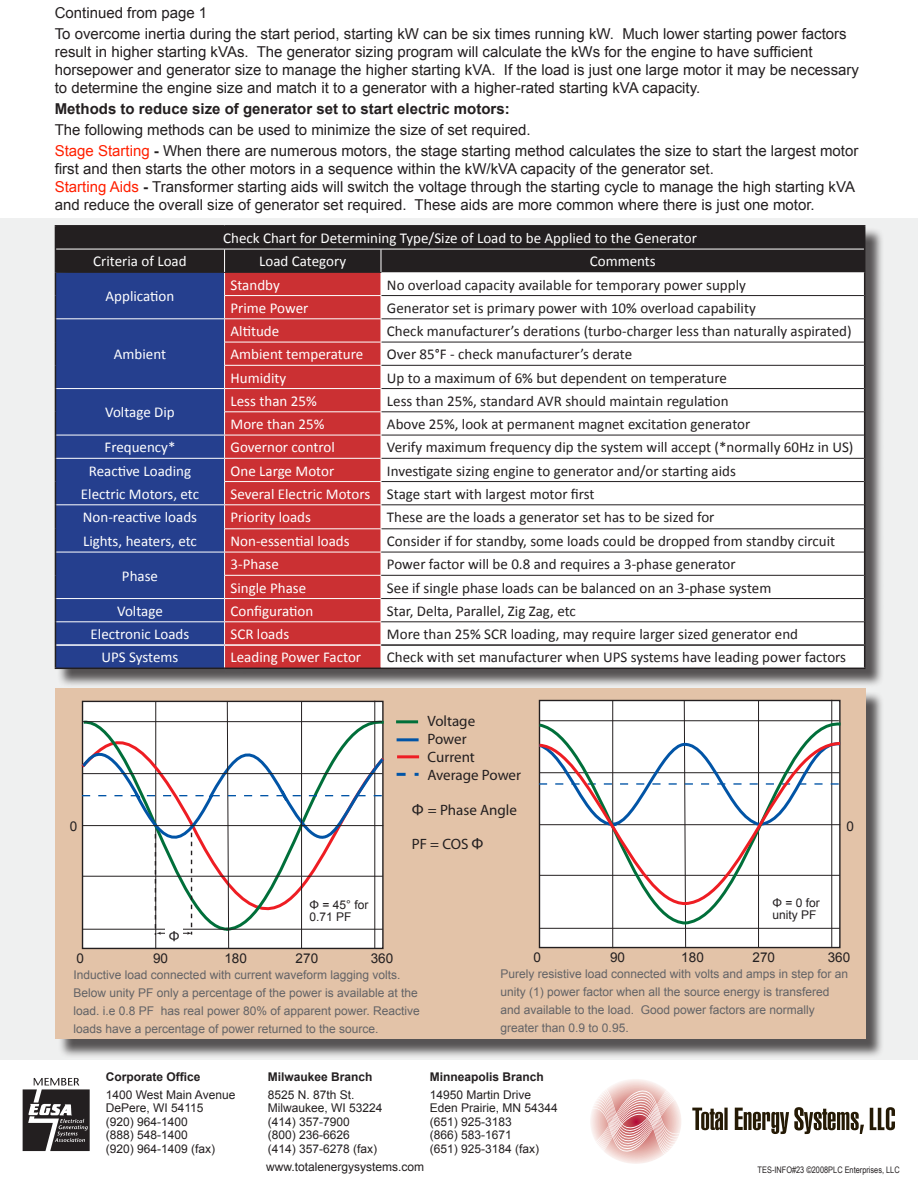
<style>
.page{position:relative;width:918px;height:1188px;background:#fff}
.page>*{position:absolute;margin:0;border:0;box-sizing:border-box;transform-origin:0 0}
.t1{font:15px/18px "Arial";color:#231f20}
.t2{font:15px "Calibri";color:#231f20}
.t3{font:15px "Calibri";color:#fff}
.t4{font:700 15px "Arial";color:#231f20}
.t5{font:15px/18px "Myriad";color:#231f20}
.t6{font:13.5px "Arial";color:#231f20}
.t7{font:12px/18px "Arial";color:#636366}
.t8{font:12px/12px "Arial";color:#231f20}
.t9{font:700 12px "Arial";color:#231f20}
.t10{font:9px "Arial Narrow";color:#231f20}
.s1{color:#ff1f00}
.s2{font-weight:700}
.s3{font-family:"Arial"}
</style>
<div class="page">
<div style="left:0;top:218px;width:918px;height:841px;background:#eff0f0"></div>
<div style="left:57px;top:227px;width:827px;height:461px;background:#231f20;opacity:.75"></div>
<hr style="left:55px;top:225px;width:170px;height:2px;background:#231f20">
<hr style="left:225px;top:225px;width:156px;height:2px;background:#231f20">
<hr style="left:381px;top:225px;width:484px;height:2px;background:#231f20">
<hr style="left:55px;top:668px;width:170px;height:1px;background:#231f20">
<hr style="left:225px;top:668px;width:156px;height:1px;background:#231f20">
<hr style="left:381px;top:668px;width:484px;height:1px;background:#231f20">
<svg style="left:55px;top:226px;width:810px;height:442px"></svg>
<div style="left:58px;top:690px;width:826px;height:368px;background:#231f20;opacity:.75"></div>
<div style="left:56px;top:688px;width:810px;height:351px;background:#e3c3a8"></div>
<svg style="left:81px;top:701px;width:303px;height:248px;background:#eaebec"></svg>
<svg style="left:538px;top:700px;width:303px;height:248px;background:#eae9e9"></svg>
<svg style="left:538px;top:719px;width:303px;height:207px;background:#eef2f0"></svg>
<svg style="left:538px;top:740px;width:303px;height:167px;background:#ebeaeb"></svg>
<hr style="left:396px;top:720px;width:22px;height:3px;background:#006f3a">
<hr style="left:397px;top:755px;width:22px;height:3px;background:#ee1d23">
<svg style="left:397px;top:773px;width:22px;height:3px"></svg>
<hr style="left:397px;top:738px;width:22px;height:3px;background:#0154a6">
<img style="left:22px;top:1078px;width:68px;height:74px">
<svg style="left:724px;top:1108px;width:4px;height:22px"></svg>
<svg style="left:591px;top:1079px;width:132px;height:85px"></svg>
<svg style="left:735px;top:1107px;width:129px;height:27px"></svg>
<svg style="left:870px;top:1107px;width:25px;height:23px"></svg>
<p class="t1" style="left:55px;top:4px;width:154px">Continued from page 1</p>
<p class="t1" style="left:55px;top:25px;width:806px">To overcome inertia during the start period, starting kW can be six times running kW. Much lower starting power factors result in higher starting kVAs. The generator sizing program will calculate the kWs for the engine to have sufficient horsepower and generator size to manage the higher starting kVA. If the load is just one large motor it may be necessary to determine the engine size and match it to a generator with a higher-rated starting kVA capacity.</p>
<p class="t4" style="left:55px;top:99px;width:457px">Methods to reduce size of generator set to start electric motors:</p>
<p class="t1" style="left:55px;top:121px;width:478px">The following methods can be used to minimize the size of set required.</p>
<p class="t1" style="left:55px;top:142px;width:805px"><span class="s1">Stage Starting</span> <span class="s2">-</span> When there are numerous motors, the stage starting method calculates the size to start the largest motor first and then starts the other motors in a sequence within the kW/kVA capacity of the generator set.</p>
<p class="t1" style="left:55px;top:178px;width:802px"><span class="s1">Starting Aids</span> <span class="s2">-</span> Transformer starting aids will switch the voltage through the starting cycle to manage the high starting kVA and reduce the overall size of generator set required. These aids are more common where there is just one motor.</p>
<p class="t3" style="left:223px;top:229px;width:475px">Check Chart for Determining Type/Size of Load to be Applied to the Generator</p>
<p class="t3" style="left:93px;top:252px;width:95px">Criteria of Load</p>
<p class="t3" style="left:259px;top:252px;width:88px">Load Category</p>
<p class="t3" style="left:590px;top:252px;width:67px">Comments</p>
<p class="t3" style="left:106px;top:287px;width:70px">Application</p>
<p class="t3" style="left:231px;top:275px;width:51px">Standby</p>
<p class="t2" style="left:387px;top:275px;width:360px">No overload capacity available for temporary power supply</p>
<p class="t3" style="left:231px;top:299px;width:79px">Prime Power</p>
<p class="t2" style="left:387px;top:299px;width:370px">Generator set is primary power with 10% overload capability</p>
<p class="t3" style="left:114px;top:345px;width:54px">Ambient</p>
<p class="t3" style="left:105px;top:403px;width:71px">Voltage Dip</p>
<p class="t3" style="left:231px;top:322px;width:50px">Altitude</p>
<p class="t2" style="left:387px;top:322px;width:466px">Check manufacturer’s derations (turbo-charger less than naturally aspirated)</p>
<p class="t3" style="left:231px;top:345px;width:134px">Ambient temperature</p>
<p class="t2" style="left:387px;top:345px;width:247px">Over 85°F - check manufacturer’s derate</p>
<p class="t3" style="left:231px;top:368px;width:57px">Humidity</p>
<p class="t2" style="left:387px;top:368px;width:341px">Up to a maximum of 6% but dependent on temperature</p>
<p class="t3" style="left:231px;top:392px;width:88px">Less than 25%</p>
<p class="t2" style="left:387px;top:392px;width:343px">Less than 25%, standard AVR should maintain regulation</p>
<p class="t3" style="left:231px;top:415px;width:95px">More than 25%</p>
<p class="t2" style="left:387px;top:415px;width:365px">Above 25%, look at permanent magnet excitation generator</p>
<p class="t3" style="left:104px;top:438px;width:73px">Frequency*</p>
<p class="t3" style="left:231px;top:438px;width:106px">Governor control</p>
<p class="t2" style="left:387px;top:438px;width:468px">Verify maximum frequency dip the system will accept (*normally 60Hz in US)</p>
<p class="t3" style="left:89px;top:461px;width:104px">Reactive Loading</p>
<p class="t3" style="left:231px;top:461px;width:105px">One Large Motor</p>
<p class="t2" style="left:387px;top:461px;width:351px">Investigate sizing engine to generator and/or starting aids</p>
<p class="t3" style="left:81px;top:485px;width:120px">Electric Motors, etc</p>
<p class="t3" style="left:231px;top:485px;width:141px">Several Electric Motors</p>
<p class="t2" style="left:387px;top:485px;width:209px">Stage start with largest motor first</p>
<p class="t3" style="left:83px;top:508px;width:116px">Non-reactive loads</p>
<p class="t3" style="left:231px;top:508px;width:82px">Priority loads</p>
<p class="t2" style="left:387px;top:508px;width:329px">These are the loads a generator set has to be sized for</p>
<p class="t3" style="left:83px;top:532px;width:115px">Lights, heaters, etc</p>
<p class="t3" style="left:231px;top:532px;width:121px">Non-essential loads</p>
<p class="t2" style="left:387px;top:532px;width:450px">Consider if for standby, some loads could be dropped from standby circuit</p>
<p class="t3" style="left:122px;top:567px;width:38px">Phase</p>
<p class="t3" style="left:231px;top:555px;width:50px">3-Phase</p>
<p class="t2" style="left:387px;top:555px;width:350px">Power factor will be 0.8 and requires a 3-phase generator</p>
<p class="t3" style="left:231px;top:578px;width:77px">Single Phase</p>
<p class="t2" style="left:387px;top:578px;width:386px">See if single phase loads can be balanced on an 3-phase system</p>
<p class="t3" style="left:117px;top:602px;width:47px">Voltage</p>
<p class="t3" style="left:231px;top:602px;width:84px">Configuration</p>
<p class="t2" style="left:387px;top:602px;width:190px">Star, Delta, Parallel, Zig Zag, etc</p>
<p class="t3" style="left:91px;top:625px;width:100px">Electronic Loads</p>
<p class="t3" style="left:231px;top:625px;width:60px">SCR loads</p>
<p class="t2" style="left:387px;top:625px;width:413px">More than 25% SCR loading, may require larger sized generator end</p>
<p class="t3" style="left:102px;top:648px;width:78px">UPS Systems</p>
<p class="t3" style="left:231px;top:648px;width:132px">Leading Power Factor</p>
<p class="t2" style="left:387px;top:648px;width:461px">Check with set manufacturer when UPS systems have leading power factors</p>
<p class="t6" style="left:70px;top:817px;width:9px">0</p>
<p class="t6" style="left:169px;top:927px;width:12px">Φ</p>
<p class="t8" style="left:310px;top:899px;width:60px">Φ = 45° for<br>0.71 PF</p>
<p class="t5" style="left:428px;top:713px;width:95px">Voltage<br>Power<br>Current<br>Average Power</p>
<p class="t5" style="left:412px;top:801px;width:107px"><span class="s3">Φ</span> = Phase Angle</p>
<p class="t5" style="left:412px;top:836px;width:73px">PF = COS <span class="s3">Φ</span></p>
<p class="t8" style="left:773px;top:897px;width:49px">Φ = 0 for unity PF</p>
<p class="t6" style="left:846px;top:818px;width:9px">0</p>
<p class="t6" style="left:77px;top:950px;width:9px">0</p>
<p class="t6" style="left:153px;top:950px;width:17px">90</p>
<p class="t6" style="left:224px;top:950px;width:24px">180</p>
<p class="t6" style="left:296px;top:950px;width:24px">270</p>
<p class="t6" style="left:371px;top:950px;width:24px">360</p>
<p class="t7" style="left:74px;top:966px;width:348px">Inductive load connected with current waveform lagging volts.<br>Below unity PF only a percentage of the power is available at the load. i.e 0.8 PF has real power 80% of apparent power. Reactive loads have a percentage of power returned to the source.</p>
<p class="t6" style="left:533px;top:949px;width:9px">0</p>
<p class="t6" style="left:610px;top:949px;width:17px">90</p>
<p class="t6" style="left:681px;top:949px;width:24px">180</p>
<p class="t6" style="left:753px;top:949px;width:24px">270</p>
<p class="t6" style="left:828px;top:949px;width:24px">360</p>
<p class="t7" style="left:501px;top:965px;width:349px">Purely resistive load connected with volts and amps in step for an unity (1) power factor when all the source energy is transfered and available to the load. Good power factors are normally greater than 0.9 to 0.95.</p>
<p class="t9" style="left:106px;top:1069px;width:96px">Corporate Office</p>
<p class="t9" style="left:268px;top:1069px;width:106px">Milwaukee Branch</p>
<p class="t9" style="left:430px;top:1069px;width:116px">Minneapolis Branch</p>
<p class="t8" style="left:106px;top:1089px;width:131px">1400 West Main Avenue</p>
<p class="t8" style="left:268px;top:1089px;width:88px">8525 N. 87th St.</p>
<p class="t8" style="left:430px;top:1089px;width:103px">14950 Martin Drive</p>
<p class="t8" style="left:106px;top:1102px;width:99px">DePere, WI 54115</p>
<p class="t8" style="left:268px;top:1102px;width:116px">Milwaukee, WI 53224</p>
<p class="t8" style="left:430px;top:1102px;width:130px">Eden Prairie, MN 54344</p>
<p class="t8" style="left:106px;top:1116px;width:84px">(920) 964-1400</p>
<p class="t8" style="left:268px;top:1116px;width:84px">(414) 357-7900</p>
<p class="t8" style="left:430px;top:1116px;width:84px">(651) 925-3183</p>
<p class="t8" style="left:106px;top:1129px;width:84px">(888) 548-1400</p>
<p class="t8" style="left:268px;top:1129px;width:84px">(800) 236-6626</p>
<p class="t8" style="left:430px;top:1129px;width:84px">(866) 583-1671</p>
<p class="t8" style="left:106px;top:1143px;width:111px">(920) 964-1409 (fax)</p>
<p class="t8" style="left:268px;top:1143px;width:111px">(414) 357-6278 (fax)</p>
<p class="t8" style="left:430px;top:1143px;width:111px">(651) 925-3184 (fax)</p>
<p class="t8" style="left:266px;top:1161px;width:160px">www.totalenergysystems.com</p>
<p class="t10" style="left:758px;top:1163px;width:144px">TES-INFO#23 ©2008PLC Enterprises, LLC</p>
</div>
